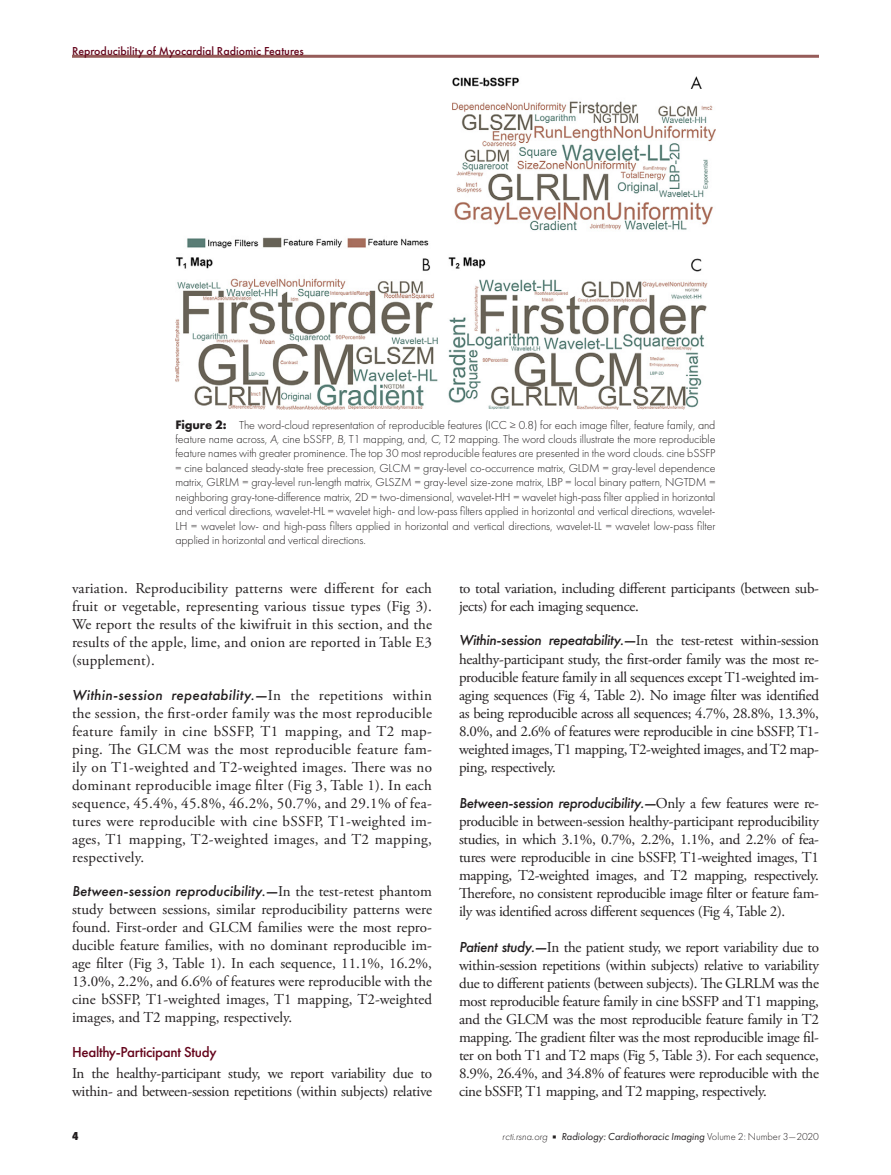
<style>
.page{position:relative;width:891px;height:1175px;background:#fff}
.page>*{position:absolute;margin:0;border:0;box-sizing:border-box;transform-origin:0 0}
.t1{font:15px/18px "Adobe Garamond Pro";letter-spacing:-.02em;color:#231f20;text-align:justify}
.t2{font:italic 500 15px "Futura PT";letter-spacing:-.02em;color:#231f20}
.t3{font:italic 500 15px "Futura PT";color:#231f20}
.t4{font:italic 500 15px "Futura PT";letter-spacing:.02em;color:#231f20}
.t5{font:500 15px "Futura PT";letter-spacing:-.02em;color:#65051c}
.t6{font:300 12px/14.4px "Futura PT";letter-spacing:-.01em;color:#231f20;text-align:justify}
.t7{font:500 12px "Futura PT";color:#65051c}
.t8{font:800 12px "Futura PT Cond";color:#231f20}
.t9{font:italic 10.5px "Futura PT";color:#231f20}
.s1{font-weight:700;font-size:12.75px}
.s2{font-style:italic}
.s3{font-family:"Adobe Garamond Pro";font-weight:400;font-style:normal}
.s4{font-family:"Futura PT";font-weight:500;font-style:italic}
.s5{font-weight:300}
.s6{font-family:"Universal Newswith Comm Pi";font-style:normal;font-size:6px}
.s7{font-weight:300;font-style:normal}
</style>
<div class="page">
<hr style="left:72px;top:55px;width:747px;height:3px;background:#965c59">
<img style="left:176px;top:76px;width:540px;height:334px">
<p class="t7" style="left:72px;top:43px;width:233px">Reproducibility of Myocardial Radiomic Features</p>
<p class="t6" style="left:176px;top:417px;width:542px"><span class="s1">Figure 2:</span> The word-cloud representation of reproducible features (ICC ≥ 0.8) for each image filter, feature family, and feature name across, <span class="s2">A,</span> cine bSSFP, <span class="s2">B,</span> T1 mapping, and, <span class="s2">C,</span> T2 mapping. The word clouds illustrate the more reproducible feature names with greater prominence. The top 30 most reproducible features are presented in the word clouds. cine bSSFP = cine balanced steady-state free precession, GLCM = gray-level co-occurrence matrix, GLDM = gray-level dependence matrix, GLRLM = gray-level run-length matrix, GLSZM = gray-level size-zone matrix, LBP = local binary pattern, NGTDM = neighboring gray-tone-difference matrix, 2D = two-dimensional, wavelet-HH = wavelet high-pass filter applied in horizontal and vertical directions, wavelet-HL = wavelet high- and low-pass filters applied in horizontal and vertical directions, wavelet-LH = wavelet low- and high-pass filters applied in horizontal and vertical directions, wavelet-LL = wavelet low-pass filter applied in horizontal and vertical directions.</p>
<p class="t1" style="left:72px;top:580px;width:362px">variation. Reproducibility patterns were different for each fruit or vegetable, representing various tissue types (Fig 3).<br>We report the results of the kiwifruit in this section, and the results of the apple, lime, and onion are reported in Table E3 (supplement).</p>
<p class="t4" style="left:72px;top:685px;width:362px">Within-session repeatability.—<span class="s3">In the repetitions within</span></p>
<p class="t1" style="left:72px;top:704px;width:362px">the session, the first-order family was the most reproducible feature family in cine bSSFP, T1 mapping, and T2 map&shy;ping. The GLCM was the most reproducible feature fam&shy;ily on T1-weighted and T2-weighted images. There was no dominant reproducible image filter (Fig 3, Table 1). In each sequence, 45.4%, 45.8%, 46.2%, 50.7%, and 29.1% of fea&shy;tures were reproducible with cine bSSFP, T1-weighted im&shy;ages, T1 mapping, T2-weighted images, and T2 mapping, respectively.</p>
<p class="t3" style="left:72px;top:881px;width:361px">Between-session reproducibility.—<span class="s3">In the test-retest phantom</span></p>
<p class="t1" style="left:72px;top:901px;width:362px">study between sessions, similar reproducibility patterns were found. First-order and GLCM families were the most repro&shy;ducible feature families, with no dominant reproducible im&shy;age filter (Fig 3, Table 1). In each sequence, 11.1%, 16.2%, 13.0%, 2.2%, and 6.6% of features were reproducible with the cine bSSFP, T1-weighted images, T1 mapping, T2-weighted images, and T2 mapping, respectively.</p>
<p class="t5" style="left:72px;top:1042px;width:146px">Healthy-Participant Study</p>
<p class="t1" style="left:72px;top:1064px;width:362px">In the healthy-participant study, we report variability due to within- and between-session repetitions (within subjects) relative</p>
<p class="t1" style="left:459px;top:580px;width:362px">to total variation, including different participants (between sub&shy;jects) for each imaging sequence.</p>
<p class="t1" style="left:459px;top:632px;width:362px"><span class="s4">Within-session repeatability.—</span>In the test-retest within-session healthy-participant study, the first-order family was the most re&shy;producible feature family in all sequences except T1-weighted im&shy;aging sequences (Fig 4, Table 2). No image filter was identified as being reproducible across all sequences; 4.7%, 28.8%, 13.3%, 8.0%, and 2.6% of features were reproducible in cine bSSFP, T1- weighted images, T1 mapping, T2-weighted images, and T2 map&shy;ping, respectively.</p>
<p class="t2" style="left:459px;top:793px;width:362px">Between-session reproducibility.—<span class="s3">Only a few features were re-</span></p>
<p class="t1" style="left:459px;top:812px;width:362px">producible in between-session healthy-participant reproducibility studies, in which 3.1%, 0.7%, 2.2%, 1.1%, and 2.2% of fea&shy;tures were reproducible in cine bSSFP, T1-weighted images, T1 mapping, T2-weighted images, and T2 mapping, respectively.<br>Therefore, no consistent reproducible image filter or feature fam&shy;ily was identified across different sequences (Fig 4, Table 2).</p>
<p class="t1" style="left:459px;top:938px;width:362px"><span class="s4">Patient study.—</span>In the patient study, we report variability due to within-session repetitions (within subjects) relative to variability due to different patients (between subjects). The GLRLM was the most reproducible feature family in cine bSSFP and T1 mapping, and the GLCM was the most reproducible feature family in T2 mapping. The gradient filter was the most reproducible image fil&shy;ter on both T1 and T2 maps (Fig 5, Table 3). For each sequence, 8.9%, 26.4%, and 34.8% of features were reproducible with the cine bSSFP, T1 mapping, and T2 mapping, respectively.</p>
<p class="t8" style="left:72px;top:1128px;width:8px">4</p>
<p class="t9" style="left:502px;top:1130px;width:318px"><span class="s5">rcti.rsna.org</span> <span class="s6">n</span> Radiology: Cardiothoracic Imaging <span class="s7">Volume 2: Number 3—2020</span></p>
</div>
